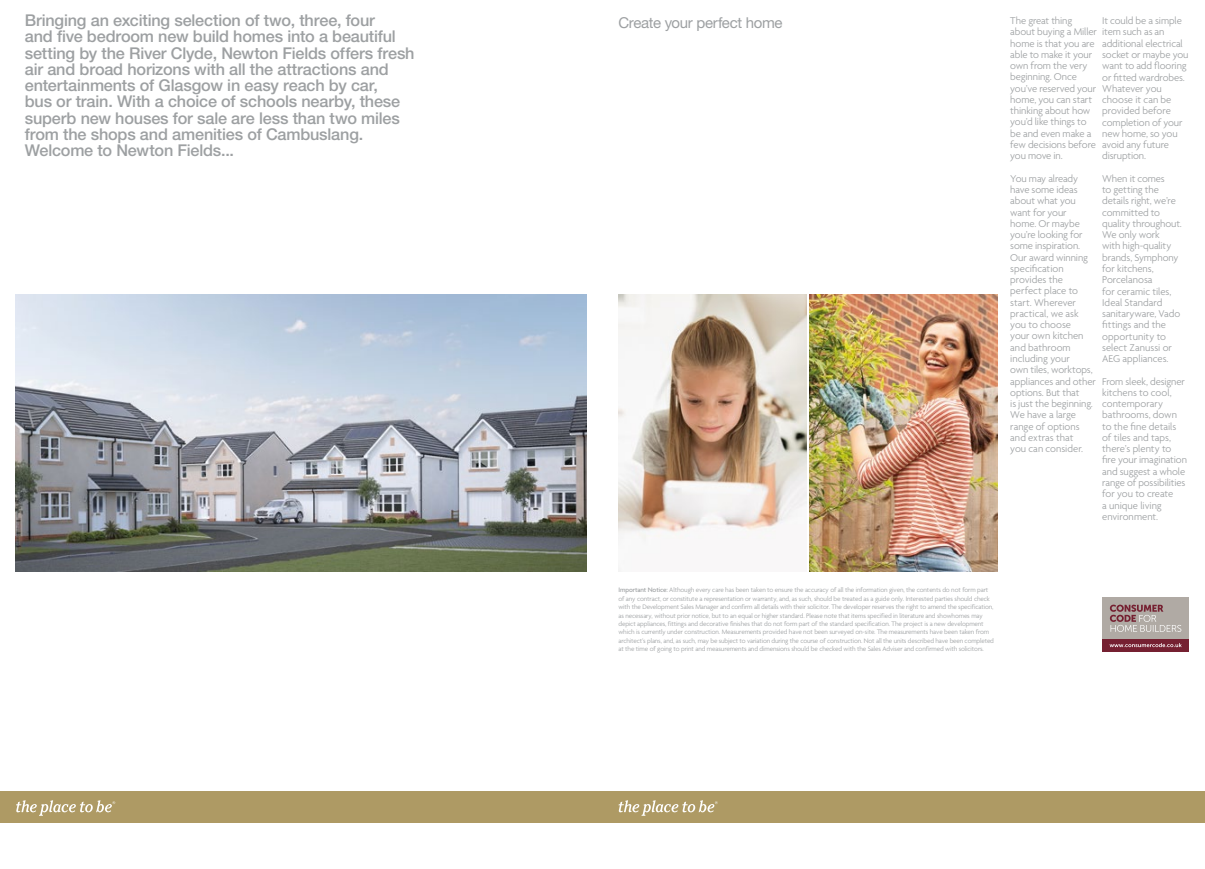
<style>
.page{position:relative;width:1205px;height:869px;background:#fff}
.page>*{position:absolute;margin:0;border:0;box-sizing:border-box;transform-origin:0 0}
.t1{font:500 16.25px/16.2px "Helvetica Neue";letter-spacing:-.01em;color:#9da0a2}
.t2{font:15px "Helvetica Neue";letter-spacing:-.025em;color:#9da0a2}
.t3{font:300 10.62px/11.2px "Agenda";letter-spacing:-.005em;color:#9da0a2}
.t4{font:300 7px/8.4px "Agenda";letter-spacing:-.015em;color:#9da0a2}
.s1{font-weight:500}
</style>
<div class="page">
<img style="left:810px;top:294px;width:187px;height:276px">
<div style="left:1102px;top:638px;width:87px;height:13px;background:#752031"></div>
<svg style="left:1109px;top:643px;width:72px;height:4px"></svg>
<div style="left:1102px;top:597px;width:87px;height:41px;background:#b0aaa4"></div>
<svg style="left:1110px;top:604px;width:71px;height:27px"></svg>
<img style="left:16px;top:294px;width:570px;height:276px">
<img style="left:618px;top:294px;width:188px;height:276px">
<div style="left:602px;top:790px;width:603px;height:32px;background:#ae9a64"></div>
<div style="left:0;top:790px;width:602px;height:32px;background:#ae9a64"></div>
<svg style="left:16px;top:800px;width:99px;height:15px"></svg>
<svg style="left:618px;top:800px;width:100px;height:15px"></svg>
<p class="t1" style="left:25px;top:12px;width:391px">Bringing an exciting selection of two, three, four<br>and five bedroom new build homes into a beautiful setting by the River Clyde, Newton Fields offers fresh air and broad horizons with all the attractions and entertainments of Glasgow in easy reach by car,<br>bus or train. With a choice of schools nearby, these superb new houses for sale are less than two miles from the shops and amenities of Cambuslang.<br>Welcome to Newton Fields...</p>
<h2 class="t2" style="left:618px;top:13px;width:166px">Create your perfect home</h2>
<p class="t3" style="left:1010px;top:15px;width:88px">The great thing about buying a Miller home is that you are able to make it your own from the very beginning. Once you’ve reserved your home, you can start thinking about how you’d like things to be and even make a few decisions before you move in.</p>
<p class="t3" style="left:1010px;top:172px;width:87px">You may already have some ideas about what you want for your<br>home. Or maybe you’re looking for some inspiration.<br>Our award winning specification provides the perfect place to start. Wherever practical, we ask you to choose<br>your own kitchen and bathroom including your<br>own tiles, worktops, appliances and other options. But that<br>is just the beginning.<br>We have a large range of options and extras that<br>you can consider.</p>
<p class="t3" style="left:1102px;top:15px;width:88px">It could be a simple item such as an additional electrical socket or maybe you want to add flooring or fitted wardrobes.<br>Whatever you choose it can be provided before completion of your new home, so you avoid any future disruption.</p>
<p class="t3" style="left:1102px;top:172px;width:81px">When it comes<br>to getting the details right, we’re committed to quality throughout.<br>We only work<br>with high-quality brands, Symphony for kitchens,<br>Porcelanosa<br>for ceramic tiles,<br>Ideal Standard sanitaryware, Vado fittings and the opportunity to select Zanussi or<br>AEG appliances.</p>
<p class="t3" style="left:1102px;top:375px;width:86px">From sleek, designer kitchens to cool, contemporary bathrooms, down to the fine details of tiles and taps, there’s plenty to fire your imagination and suggest a whole range of possibilities for you to create<br>a unique living environment.</p>
<p class="t4" style="left:618px;top:585px;width:377px"><span class="s1">Important Notice:</span> Although every care has been taken to ensure the accuracy of all the information given, the contents do not form part of any contract, or constitute a representation or warranty, and, as such, should be treated as a guide only. Interested parties should check with the Development Sales Manager and confirm all details with their solicitor. The developer reserves the right to amend the specification, as necessary, without prior notice, but to an equal or higher standard. Please note that items specified in literature and showhomes may depict appliances, fittings and decorative finishes that do not form part of the standard specification. The project is a new development which is currently under construction. Measurements provided have not been surveyed on-site. The measurements have been taken from architect’s plans, and, as such, may be subject to variation during the course of construction. Not all the units described have been completed at the time of going to print and measurements and dimensions should be checked with the Sales Adviser and confirmed with solicitors.</p>
</div>
